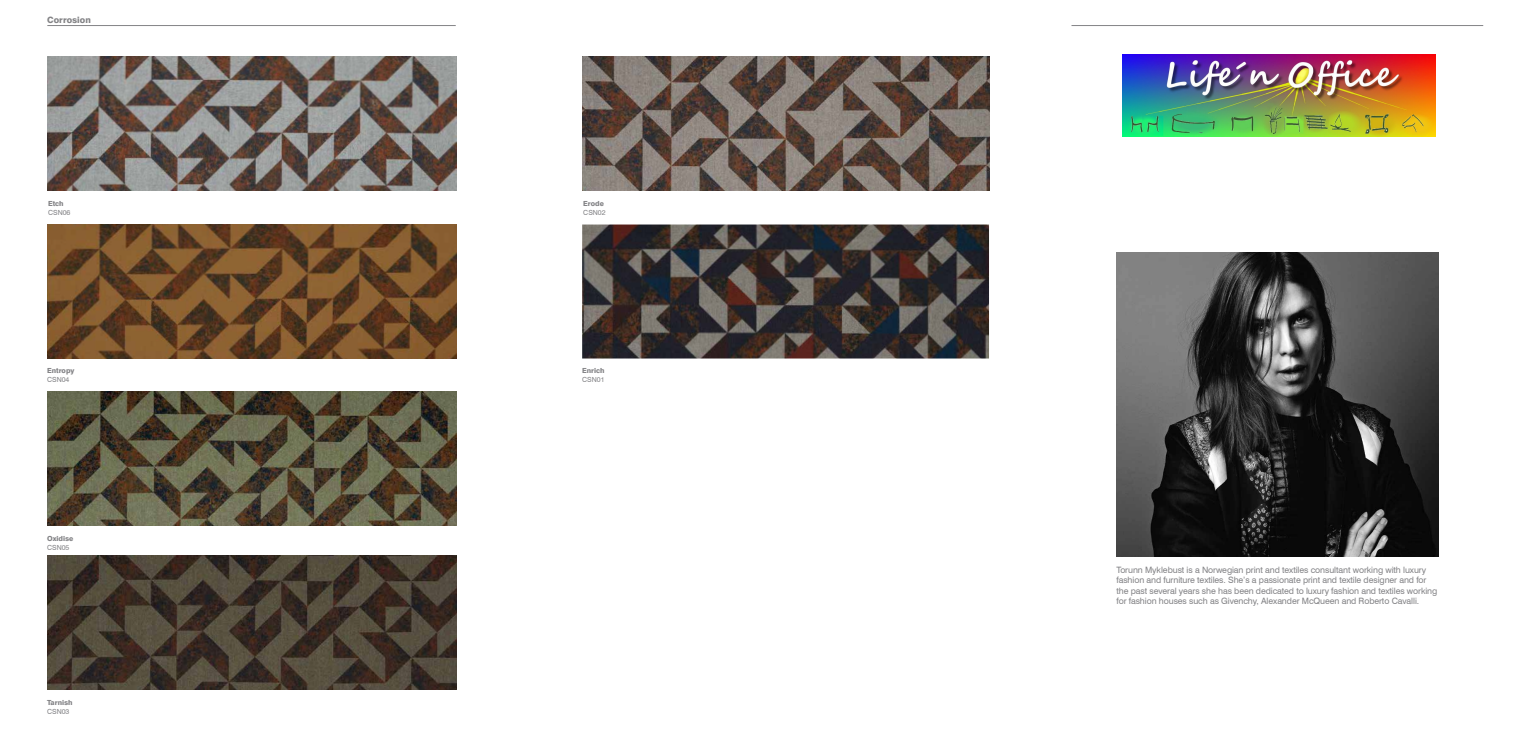
<style>
.page{position:relative;width:1513px;height:737px;background:#fff}
.page>*{position:absolute;margin:0;border:0;box-sizing:border-box;transform-origin:0 0}
.t1{font:8.75px/10.5px "Swiss 721 BT";letter-spacing:-.01em;color:#838386}
.t2{font:800 8.75px "Swiss 721 BT";color:#838386}
.t3{font:800 7px "Swiss 721 BT";color:#838386}
.t4{font:7px "Swiss 721 BT";color:#838386}
</style>
<div class="page">
<hr style="left:47px;top:25px;width:409px;height:1px;background:#838386">
<img style="left:47px;top:56px;width:409px;height:134px">
<img style="left:47px;top:224px;width:409px;height:134px">
<hr style="left:1071px;top:25px;width:412px;height:1px;background:#838386">
<img style="left:47px;top:391px;width:409px;height:134px">
<img style="left:47px;top:556px;width:409px;height:133px">
<img style="left:1116px;top:252px;width:322px;height:304px">
<img style="left:583px;top:56px;width:407px;height:134px">
<img style="left:582px;top:224px;width:407px;height:134px">
<img style="left:1123px;top:54px;width:312px;height:82px">
<p class="t2" style="left:47px;top:15px;width:45px">Corrosion</p>
<p class="t3" style="left:48px;top:199px;width:17px">Etch</p>
<p class="t4" style="left:48px;top:208px;width:24px">CSN06</p>
<p class="t3" style="left:47px;top:366px;width:29px">Entropy</p>
<p class="t4" style="left:47px;top:375px;width:24px">CSN04</p>
<p class="t3" style="left:47px;top:534px;width:28px">Oxidise</p>
<p class="t4" style="left:47px;top:543px;width:24px">CSN05</p>
<p class="t3" style="left:47px;top:698px;width:27px">Tarnish</p>
<p class="t4" style="left:47px;top:707px;width:24px">CSN03</p>
<p class="t3" style="left:583px;top:199px;width:22px">Erode</p>
<p class="t4" style="left:583px;top:208px;width:24px">CSN02</p>
<p class="t3" style="left:582px;top:366px;width:24px">Enrich</p>
<p class="t4" style="left:582px;top:375px;width:24px">CSN01</p>
<p class="t1" style="left:1116px;top:564px;width:322px">Torunn Myklebust is a Norwegian print and textiles consultant working with luxury fashion and furniture textiles. She’s a passionate print and textile designer and for the past several years she has been dedicated to luxury fashion and textiles working for fashion houses such as Givenchy, Alexander McQueen and Roberto Cavalli.</p>
</div>
